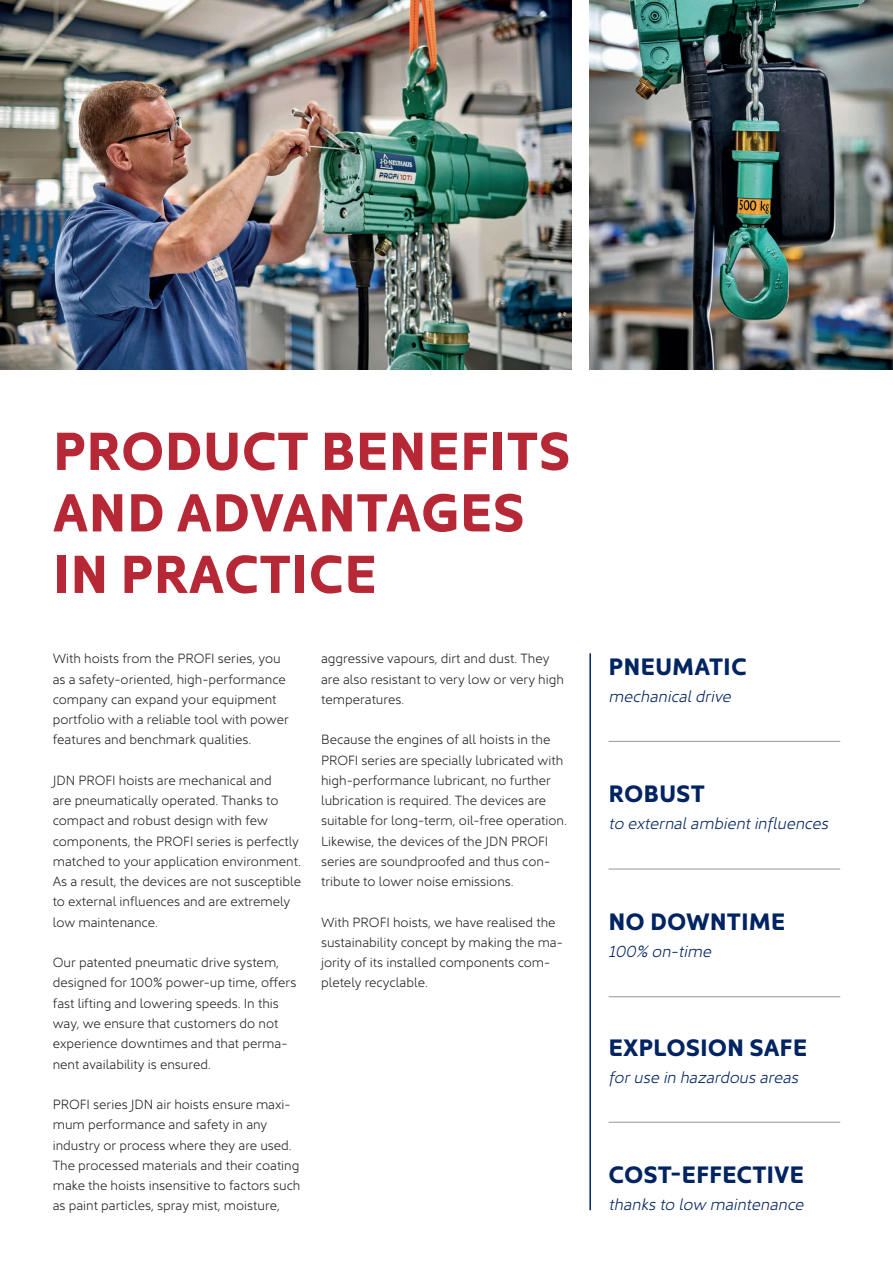
<style>
.page{position:relative;width:893px;height:1263px;background:#fff}
.page>*{position:absolute;margin:0;border:0;box-sizing:border-box;transform-origin:0 0}
.t1{font:700 54px/61.5px "Kyrial Sans Pro";color:#b72837}
.t2{font:700 24px "Kyrial Sans Pro";color:#002361}
.t3{font:italic 300 16.5px "Kyrial Sans Pro";color:#002361}
.t4{font:300 13.5px/20.2px "Kyrial Sans Pro";color:#231f20}
</style>
<div class="page">
<img style="left:0;top:0;width:572px;height:369px">
<img style="left:589px;top:0;width:304px;height:369px">
<hr style="left:589px;top:653px;width:2px;height:557px;background:#002361">
<hr style="left:608px;top:741px;width:232px;height:1px;background:#939598">
<hr style="left:608px;top:869px;width:232px;height:1px;background:#939598">
<hr style="left:608px;top:996px;width:232px;height:1px;background:#939598">
<hr style="left:608px;top:1122px;width:232px;height:1px;background:#939598">
<h1 class="t1" style="left:53px;top:417px;width:519px">PRODUCT BENEFITS<br>AND ADVANTAGES<br>IN PRACTICE</h1>
<p class="t4" style="left:53px;top:647px;width:238px">With hoists from the PROFI series, you as a safety-oriented, high-performance company can expand your equipment portfolio with a reliable tool with power features and benchmark qualities.</p>
<p class="t4" style="left:53px;top:769px;width:250px">JDN PROFI hoists are mechanical and<br>are pneumatically operated. Thanks to compact and robust design with few components, the PROFI series is perfectly matched to your application environment.<br>As a result, the devices are not susceptible to external influences and are extremely low maintenance.</p>
<p class="t4" style="left:53px;top:951px;width:245px">Our patented pneumatic drive system, designed for 100 % power-up time, offers fast lifting and lowering speeds. In this way, we ensure that customers do not experience downtimes and that perma&shy;nent availability is ensured.</p>
<p class="t4" style="left:53px;top:1093px;width:249px">PROFI series JDN air hoists ensure maxi&shy;mum performance and safety in any industry or process where they are used.<br>The processed materials and their coating make the hoists insensitive to factors such as paint particles, spray mist, moisture,</p>
<p class="t4" style="left:321px;top:647px;width:244px">aggressive vapours, dirt and dust. They are also resistant to very low or very high temperatures.</p>
<p class="t4" style="left:321px;top:728px;width:247px">Because the engines of all hoists in the PROFI series are specially lubricated with high-performance lubricant, no further lubrication is required. The devices are suitable for long-term, oil-free operation.<br>Likewise, the devices of the JDN PROFI series are soundproofed and thus con&shy;tribute to lower noise emissions.</p>
<p class="t4" style="left:321px;top:911px;width:243px">With PROFI hoists, we have realised the sustainability concept by making the ma&shy;jority of its installed components com&shy;pletely recyclable.</p>
<h2 class="t2" style="left:608px;top:649px;width:140px">PNEUMATIC</h2>
<p class="t3" style="left:608px;top:683px;width:124px">mechanical drive</p>
<h2 class="t2" style="left:608px;top:777px;width:98px">ROBUST</h2>
<p class="t3" style="left:608px;top:811px;width:221px">to external ambient influences</p>
<h2 class="t2" style="left:608px;top:904px;width:179px">NO DOWNTIME</h2>
<p class="t3" style="left:608px;top:939px;width:104px">100 % on-time</p>
<h2 class="t2" style="left:608px;top:1030px;width:200px">EXPLOSION SAFE</h2>
<p class="t3" style="left:608px;top:1064px;width:191px">for use in hazardous areas</p>
<h2 class="t2" style="left:608px;top:1157px;width:197px">COST-EFFECTIVE</h2>
<p class="t3" style="left:608px;top:1192px;width:196px">thanks to low maintenance</p>
</div>
